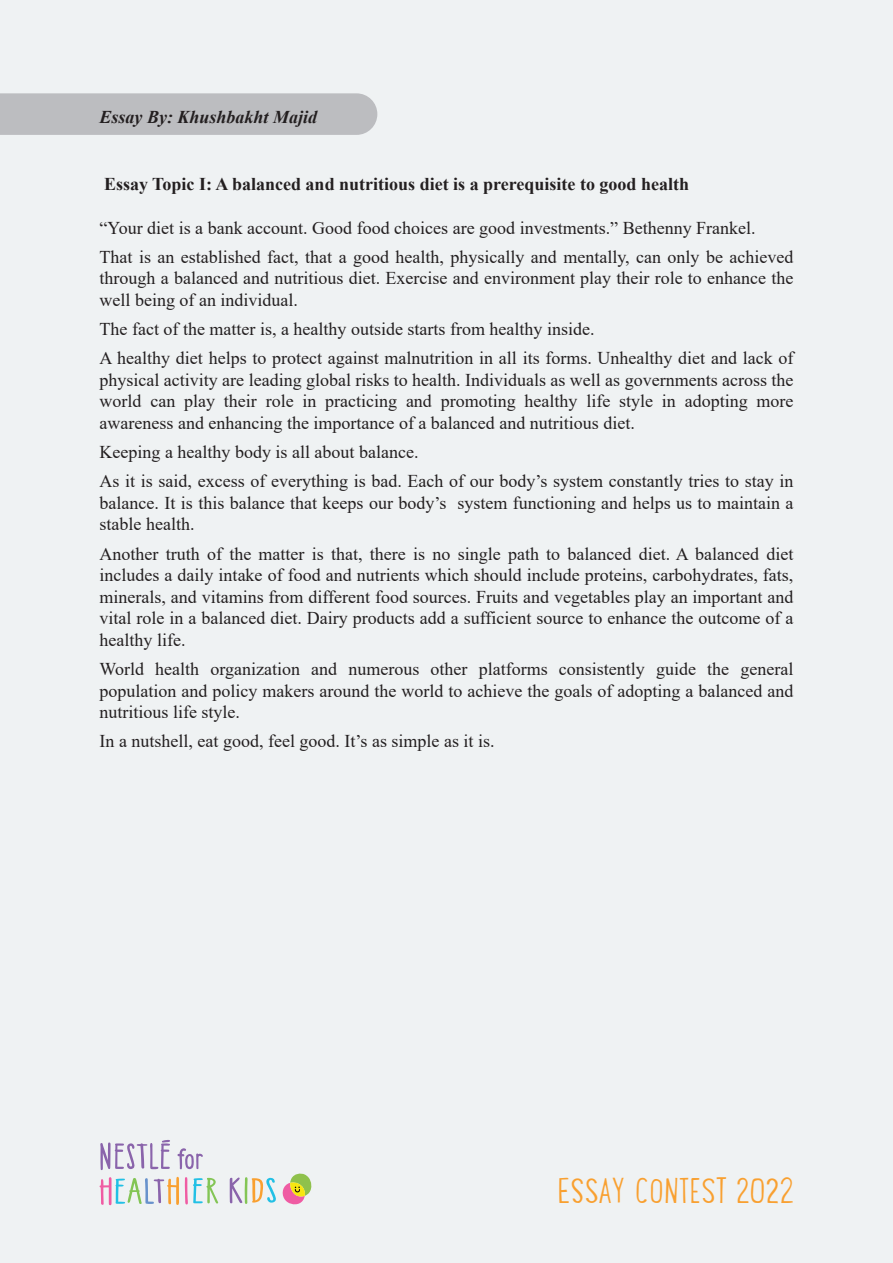
<style>
.page{position:relative;width:893px;height:1263px;background:#eff2f3}
.page>*{position:absolute;margin:0;border:0;box-sizing:border-box;transform-origin:0 0}
.t1{font:300 37.5px "Lunch Box";color:#f9a030}
.t2{font:18px/21.6px "Times New Roman";color:#231f20}
.t3{font:700 18px "Times New Roman";color:#231f20}
.t4{font:italic 700 18px "Times New Roman";color:#231f20}
</style>
<div class="page">
<div style="left:0;top:93px;width:377px;height:42px;background:#bcbdc0"></div>
<svg style="left:99px;top:1177px;width:80px;height:28px"></svg>
<svg style="left:185px;top:1177px;width:33px;height:28px"></svg>
<svg style="left:100px;top:1140px;width:70px;height:30px"></svg>
<svg style="left:177px;top:1148px;width:26px;height:21px"></svg>
<svg style="left:230px;top:1173px;width:82px;height:32px"></svg>
<p class="t4" style="left:100px;top:105px;width:219px">Essay By: Khushbakht Majid</p>
<p class="t3" style="left:104px;top:171px;width:586px">Essay Topic I: A balanced and nutritious diet is a prerequisite to good health</p>
<p class="t2" style="left:100px;top:213px;width:695px;line-height:29.1px">“Your diet is a bank account. Good food choices are good investments.” Bethenny Frankel.<br>That is an established fact, that a good health, physically and mentally, can only be achieved</p>
<p class="t2" style="left:100px;top:267px;width:695px">through a balanced and nutritious diet. Exercise and environment play their role to enhance the well being of an individual.</p>
<p class="t2" style="left:100px;top:314px;width:695px;line-height:29.1px">The fact of the matter is, a healthy outside starts from healthy inside.<br>A healthy diet helps to protect against malnutrition in all its forms. Unhealthy diet and lack of</p>
<p class="t2" style="left:100px;top:368px;width:695px;text-align:justify">physical activity are leading global risks to health. Individuals as well as governments across the world can play their role in practicing and promoting healthy life style in adopting more awareness and enhancing the importance of a balanced and nutritious diet.</p>
<p class="t2" style="left:100px;top:437px;width:695px;line-height:29.1px">Keeping a healthy body is all about balance.<br>As it is said, excess of everything is bad. Each of our body’s system constantly tries to stay in</p>
<p class="t2" style="left:100px;top:491px;width:695px">balance. It is this balance that keeps our body’s system functioning and helps us to maintain a stable health.</p>
<p class="t2" style="left:100px;top:542px;width:695px;text-align:justify">Another truth of the matter is that, there is no single path to balanced diet. A balanced diet includes a daily intake of food and nutrients which should include proteins, carbohydrates, fats, minerals, and vitamins from different food sources. Fruits and vegetables play an important and vital role in a balanced diet. Dairy products add a sufficient source to enhance the outcome of a healthy life.</p>
<p class="t2" style="left:100px;top:658px;width:695px;text-align:justify">World health organization and numerous other platforms consistently guide the general population and policy makers around the world to achieve the goals of adopting a balanced and nutritious life style.</p>
<p class="t2" style="left:100px;top:730px;width:396px">In a nutshell, eat good, feel good. It’s as simple as it is.</p>
<h1 class="t1" style="left:558px;top:1167px;width:237px">ESSAY CONTEST 2022</h1>
</div>
